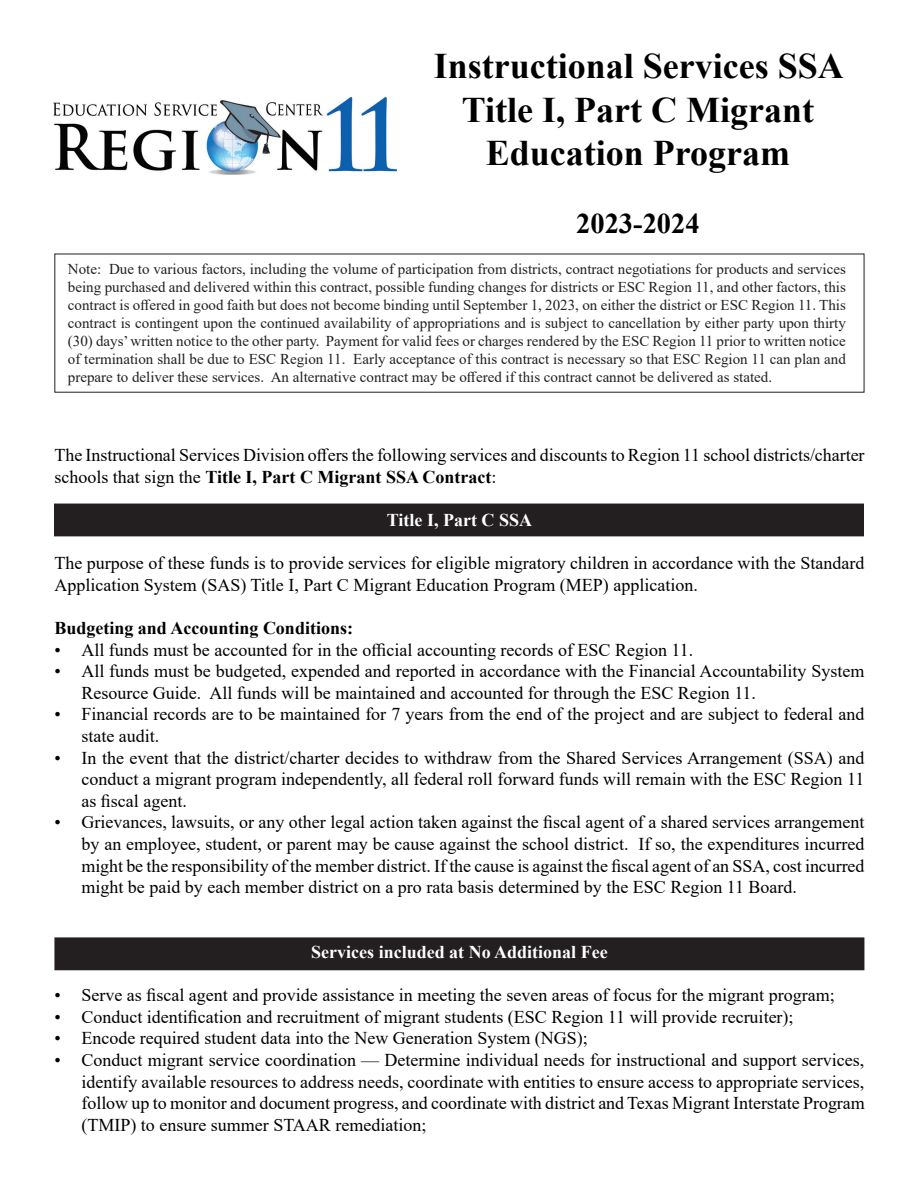
<style>
.page{position:relative;width:918px;height:1188px;background:#fff}
.page>*{position:absolute;margin:0;border:0;box-sizing:border-box;transform-origin:0 0}
.t1{font:700 36px/43.2px "Times New Roman";color:#000;text-align:center}
.t2{font:700 28.5px "Times New Roman";color:#000}
.Body_Text_Indent_2{font:18px/21.6px "Times New Roman";color:#000}
.footnote_text{font:18px "Times New Roman";color:#000}
.Body_Text{font:700 18px "Times New Roman";color:#fff}
.Body_Text_2{font:700 18px "Times New Roman";color:#000}
.t3{font:15px/18px "Times New Roman";color:#231f20;text-align:justify}
.s1{font-weight:700}
</style>
<div class="page">
<div style="left:55px;top:938px;width:809px;height:32px;background:#231f20"></div>
<div style="left:54px;top:937px;width:810px;height:33px;border:2px solid #231f20"></div>
<div style="left:55px;top:504px;width:808px;height:32px;background:#231f20"></div>
<img style="left:54px;top:97px;width:342px;height:77px">
<p class="t1" style="left:434px;top:44px;width:412px">Instructional Services SSA</p>
<p class="t1" style="left:462px;top:87px;width:354px">Title I, Part C Migrant<br>Education Program</p>
<p class="t2" style="left:576px;top:203px;width:125px">2023-2024</p>
<p class="t3" style="left:68px;top:260px;width:779px">Note: Due to various factors, including the volume of participation from districts, contract negotiations for products and services being purchased and delivered within this contract, possible funding changes for districts or ESC Region 11, and other factors, this contract is offered in good faith but does not become binding until September 1, 2023, on either the district or ESC Region 11. This contract is contingent upon the continued availability of appropriations and is subject to cancellation by either party upon thirty (30) days’ written notice to the other party. Payment for valid fees or charges rendered by the ESC Region 11 prior to written notice of termination shall be due to ESC Region 11. Early acceptance of this contract is necessary so that ESC Region 11 can plan and prepare to deliver these services. An alternative contract may be offered if this contract cannot be delivered as stated.</p>
<p class="Body_Text_Indent_2" style="left:54px;top:444px;width:812px">The Instructional Services Division offers the following services and discounts to Region 11 school districts/charter schools that sign the <span class="s1">Title I, Part C Migrant SSA Contract</span>:</p>
<p class="Body_Text" style="left:387px;top:507px;width:147px">Title I, Part C SSA</p>
<p class="Body_Text_Indent_2" style="left:54px;top:552px;width:812px">The purpose of these funds is to provide services for eligible migratory children in accordance with the Standard<br>Application System (SAS) Title I, Part C Migrant Education Program (MEP) application.</p>
<p class="Body_Text_2" style="left:54px;top:615px;width:300px">Budgeting and Accounting Conditions:</p>
<p class="footnote_text" style="left:54px;top:637px;width:640px">• All funds must be accounted for in the official accounting records of ESC Region 11.</p>
<p class="Body_Text_Indent_2" style="left:81px;top:660px;width:785px;text-indent:-27px">• All funds must be budgeted, expended and reported in accordance with the Financial Accountability System<br>Resource Guide. All funds will be maintained and accounted for through the ESC Region 11.</p>
<p class="Body_Text_Indent_2" style="left:81px;top:703px;width:785px;text-indent:-27px">• Financial records are to be maintained for 7 years from the end of the project and are subject to federal and state audit.</p>
<p class="Body_Text_Indent_2" style="left:81px;top:746px;width:785px;text-align:justify;text-indent:-27px">• In the event that the district/charter decides to withdraw from the Shared Services Arrangement (SSA) and conduct a migrant program independently, all federal roll forward funds will remain with the ESC Region 11 as fiscal agent.</p>
<p class="Body_Text_Indent_2" style="left:81px;top:811px;width:785px;text-align:justify;text-indent:-27px">• Grievances, lawsuits, or any other legal action taken against the fiscal agent of a shared services arrangement by an employee, student, or parent may be cause against the school district. If so, the expenditures incurred might be the responsibility of the member district. If the cause is against the fiscal agent of an SSA, cost incurred might be paid by each member district on a pro rata basis determined by the ESC Region 11 Board.</p>
<p class="Body_Text" style="left:311px;top:939px;width:298px">Services included at No Additional Fee</p>
<p class="Body_Text_Indent_2" style="left:54px;top:984px;width:782px">• Serve as fiscal agent and provide assistance in meeting the seven areas of focus for the migrant program;</p>
<p class="Body_Text_Indent_2" style="left:54px;top:1005px;width:741px">• Conduct identification and recruitment of migrant students (ESC Region 11 will provide recruiter);</p>
<p class="Body_Text_Indent_2" style="left:54px;top:1027px;width:535px">• Encode required student data into the New Generation System (NGS);</p>
<p class="Body_Text_Indent_2" style="left:81px;top:1049px;width:785px;text-align:justify;text-indent:-27px">• Conduct migrant service coordination — Determine individual needs for instructional and support services, identify available resources to address needs, coordinate with entities to ensure access to appropriate services, follow up to monitor and document progress, and coordinate with district and Texas Migrant Interstate Program (TMIP) to ensure summer STAAR remediation;</p>
</div>
